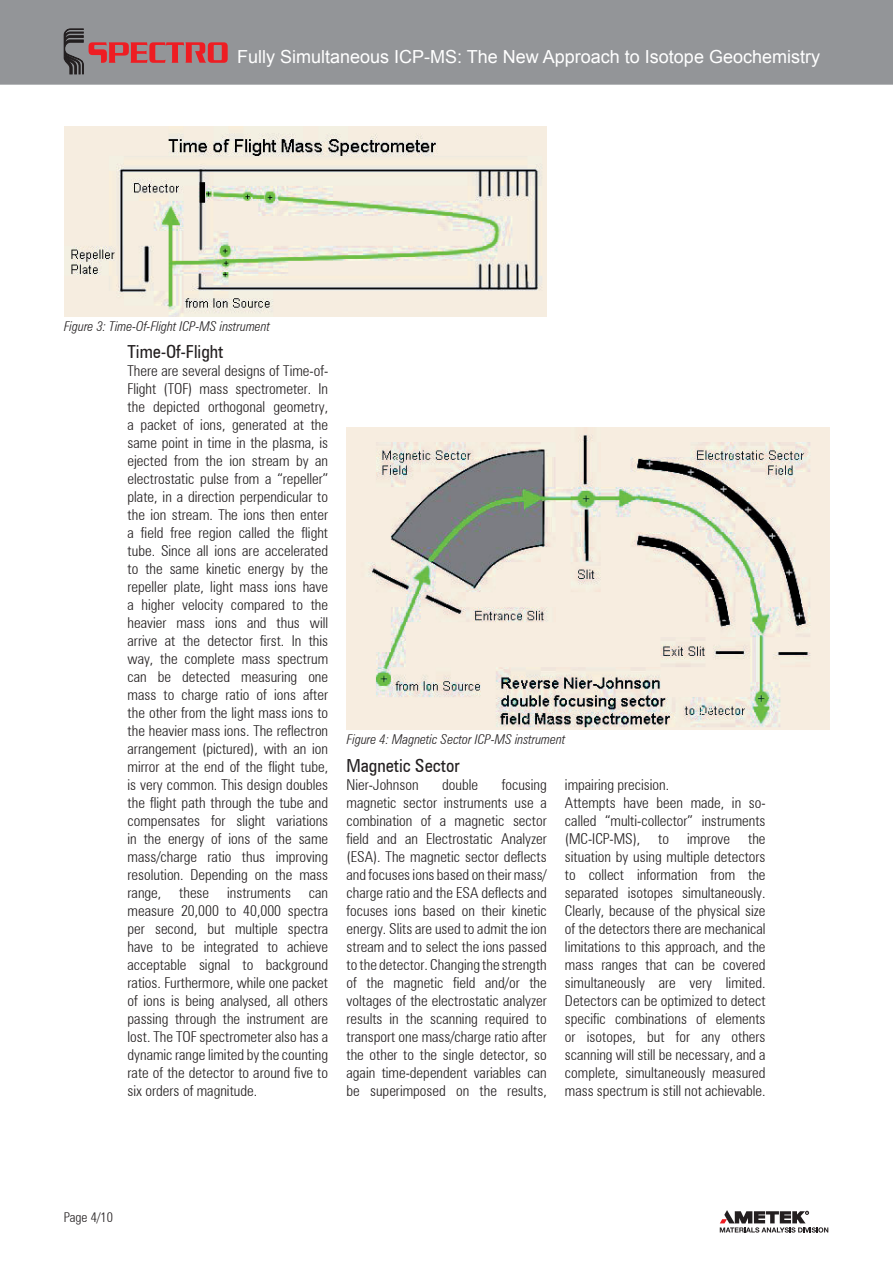
<style>
.page{position:relative;width:893px;height:1263px;background:#fff}
.page>*{position:absolute;margin:0;border:0;box-sizing:border-box;transform-origin:0 0}
.t1{font:18px "Arial";color:#fff}
.t2{font:condensed 18px "Zurich BT";color:#231f20}
.t3{font:300 condensed 15px/18px "Zurich BT";color:#231f20;text-align:justify}
.t4{font:italic 300 condensed 13.5px "Zurich BT";color:#231f20}
.t5{font:300 condensed 13.5px "Zurich BT";color:#231f20}
</style>
<div class="page">
<div style="left:0;top:0;width:893px;height:85px;background:#939598"></div>
<svg style="left:720px;top:1210px;width:108px;height:22px"></svg>
<svg style="left:89px;top:42px;width:139px;height:21px;background:#c1575b"></svg>
<svg style="left:64px;top:29px;width:19px;height:45px"></svg>
<img style="left:64px;top:126px;width:483px;height:190px">
<img style="left:347px;top:428px;width:483px;height:302px">
<p class="t1" style="left:237px;top:45px;width:584px">Fully Simultaneous ICP-MS: The New Approach to Isotope Geochemistry</p>
<p class="t4" style="left:64px;top:318px;width:207px">Figure 3: Time-Of-Flight ICP-MS instrument</p>
<p class="t2" style="left:128px;top:341px;width:97px">Time-Of-Flight</p>
<p class="t3" style="left:128px;top:362px;width:202px">There are several designs of Time-of-Flight (TOF) mass spectrometer. In the depicted orthogonal geometry, a packet of ions, generated at the same point in time in the plasma, is ejected from the ion stream by an electrostatic pulse from a “repeller” plate, in a direction perpendicular to the ion stream. The ions then enter a field free region called the flight tube. Since all ions are accelerated to the same kinetic energy by the repeller plate, light mass ions have a higher velocity compared to the heavier mass ions and thus will arrive at the detector first. In this way, the complete mass spectrum can be detected measuring one mass to charge ratio of ions after the other from the light mass ions to the heavier mass ions. The reflectron arrangement (pictured), with an ion mirror at the end of the flight tube, is very common. This design doubles the flight path through the tube and compensates for slight variations in the energy of ions of the same mass/charge ratio thus improving resolution. Depending on the mass range, these instruments can measure 20,000 to 40,000 spectra per second, but multiple spectra have to be integrated to achieve acceptable signal to background ratios. Furthermore, while one packet of ions is being analysed, all others passing through the instrument are lost. The TOF spectrometer also has a dynamic range limited by the counting rate of the detector to around five to six orders of magnitude.</p>
<p class="t4" style="left:347px;top:731px;width:220px">Figure 4: Magnetic Sector ICP-MS instrument</p>
<p class="t2" style="left:347px;top:754px;width:115px">Magnetic Sector</p>
<p class="t3" style="left:347px;top:775px;width:74px">Nier-Johnson</p>
<p class="t3" style="left:442px;top:775px;width:37px">double</p>
<p class="t3" style="left:347px;top:775px;width:202px;text-indent:155px">focusing magnetic sector instruments use a combination of a magnetic sector field and an Electrostatic Analyzer (ESA). The magnetic sector deflects and focuses ions based on their mass/ charge ratio and the ESA deflects and focuses ions based on their kinetic energy. Slits are used to admit the ion stream and to select the ions passed to the detector. Changing the strength of the magnetic field and/or the voltages of the electrostatic analyzer results in the scanning required to transport one mass/charge ratio after the other to the single detector, so again time-dependent variables can be superimposed on the results,</p>
<p class="t3" style="left:565px;top:775px;width:202px;text-align:left">impairing precision.<br>Attempts have been made, in so&shy;called “multi-collector” instruments (MC-ICP-MS), to improve the situation by using multiple detectors to collect information from the separated isotopes simultaneously.<br>Clearly, because of the physical size of the detectors there are mechanical limitations to this approach, and the mass ranges that can be covered simultaneously are very limited.<br>Detectors can be optimized to detect specific combinations of elements or isotopes, but for any others scanning will still be necessary, and a complete, simultaneously measured mass spectrum is still not achievable.</p>
<p class="t5" style="left:64px;top:1209px;width:51px">Page 4/10</p>
</div>
